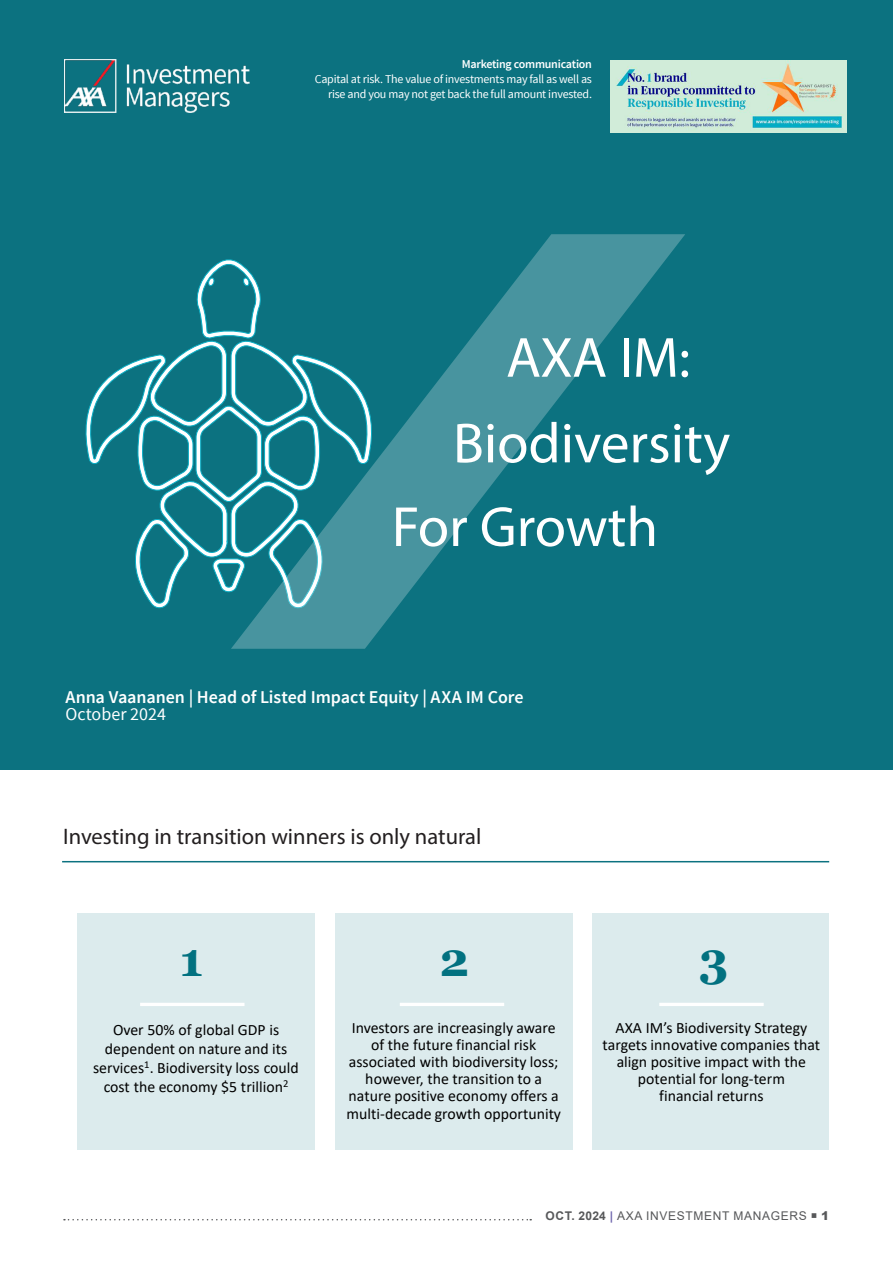
<style>
.page{position:relative;width:893px;height:1263px;background:#fff}
.page>*{position:absolute;margin:0;border:0;box-sizing:border-box;transform-origin:0 0}
.t1{font:57px "Myriad Pro";color:#fff}
.t2{font:700 47.4px "Georgia";color:#027180}
.t3{font:22.5px "Myriad Pro";color:#231f20}
.Cover_-_Big_title_book{font:600 18px "Source Sans Pro";letter-spacing:-.005em;color:#fff}
.t4{font:18px "Source Sans Pro";color:#fff}
.t5{font:15.75px/17.1px "Calibri";color:#000;text-align:center}
.t6{font:12px/15px "Source Sans Pro";letter-spacing:-.02em;color:#fff;text-align:right}
.t7{font:12px "Arial";letter-spacing:.055em;color:#57585a}
.t8{font:600 12px "Source Sans Pro";letter-spacing:-.02em;color:#fff}
.s1{font-size:55.5px}
.s2{font-weight:700}
.s3{font-weight:700;color:#7269af}
.s4{font-weight:900}
</style>
<div class="page">
<div style="left:0;top:0;width:893px;height:770px;background:#0c7280"></div>
<svg style="left:85px;top:259px;width:146px;height:349px"></svg>
<img style="left:64px;top:59px;width:185px;height:54px">
<img style="left:611px;top:60px;width:235px;height:72px">
<svg style="left:231px;top:234px;width:454px;height:415px"></svg>
<svg style="left:64px;top:1219px;width:467px;height:1px"></svg>
<hr style="left:62px;top:861px;width:767px;height:1px;background:#0c7280">
<div style="left:77px;top:913px;width:238px;height:237px;background:#dcebed"></div>
<div style="left:335px;top:913px;width:238px;height:237px;background:#dcebed"></div>
<div style="left:593px;top:913px;width:236px;height:237px;background:#dcebed"></div>
<hr style="left:140px;top:1003px;width:105px;height:3px;background:#fff">
<hr style="left:400px;top:1003px;width:104px;height:3px;background:#fff">
<hr style="left:659px;top:1003px;width:105px;height:3px;background:#fff">
<p class="t8" style="left:462px;top:57px;width:132px">Marketing communication</p>
<p class="t6" style="left:315px;top:72px;width:279px">Capital at risk. The value of investments may fall as well as rise and you may not get back the full amount invested.</p>
<h1 class="t1" style="left:506px;top:322px;width:186px">AXA IM<span class="s1">:</span></h1>
<h1 class="t1" style="left:453px;top:408px;width:279px">Biodiversity</h1>
<h1 class="t1" style="left:392px;top:492px;width:268px">For Growth</h1>
<p class="Cover_-_Big_title_book" style="left:66px;top:686px;width:459px">Anna Vaananen | Head of Listed Impact Equity | AXA IM Core</p>
<p class="t4" style="left:66px;top:703px;width:102px">October 2024</p>
<p class="t3" style="left:63px;top:822px;width:420px">Investing in transition winners is only natural</p>
<p class="t2" style="left:180px;top:929px;width:25px">1</p>
<p class="t2" style="left:439px;top:929px;width:31px">2</p>
<p class="t2" style="left:699px;top:929px;width:31px">3</p>
<p class="t5" style="left:93px;top:1020px;width:207px;line-height:18.9px">Over 50% of global GDP is dependent on nature and its services<sup>1</sup>. Biodiversity loss could cost the economy $5 trillion<sup>2</sup></p>
<p class="t5" style="left:346px;top:1019px;width:216px">Investors are increasingly aware of the future financial risk associated with biodiversity loss; however, the transition to a nature positive economy offers a multi-decade growth opportunity</p>
<p class="t5" style="left:603px;top:1019px;width:219px">AXA IM’s Biodiversity Strategy targets innovative companies that align positive impact with the potential for long-term<br>financial returns</p>
<p class="t7" style="left:546px;top:1208px;width:285px"><span class="s2">OCT. 2024</span> <span class="s3">|</span> AXA INVESTMENT MANAGERS ○ <span class="s4">1</span></p>
</div>
